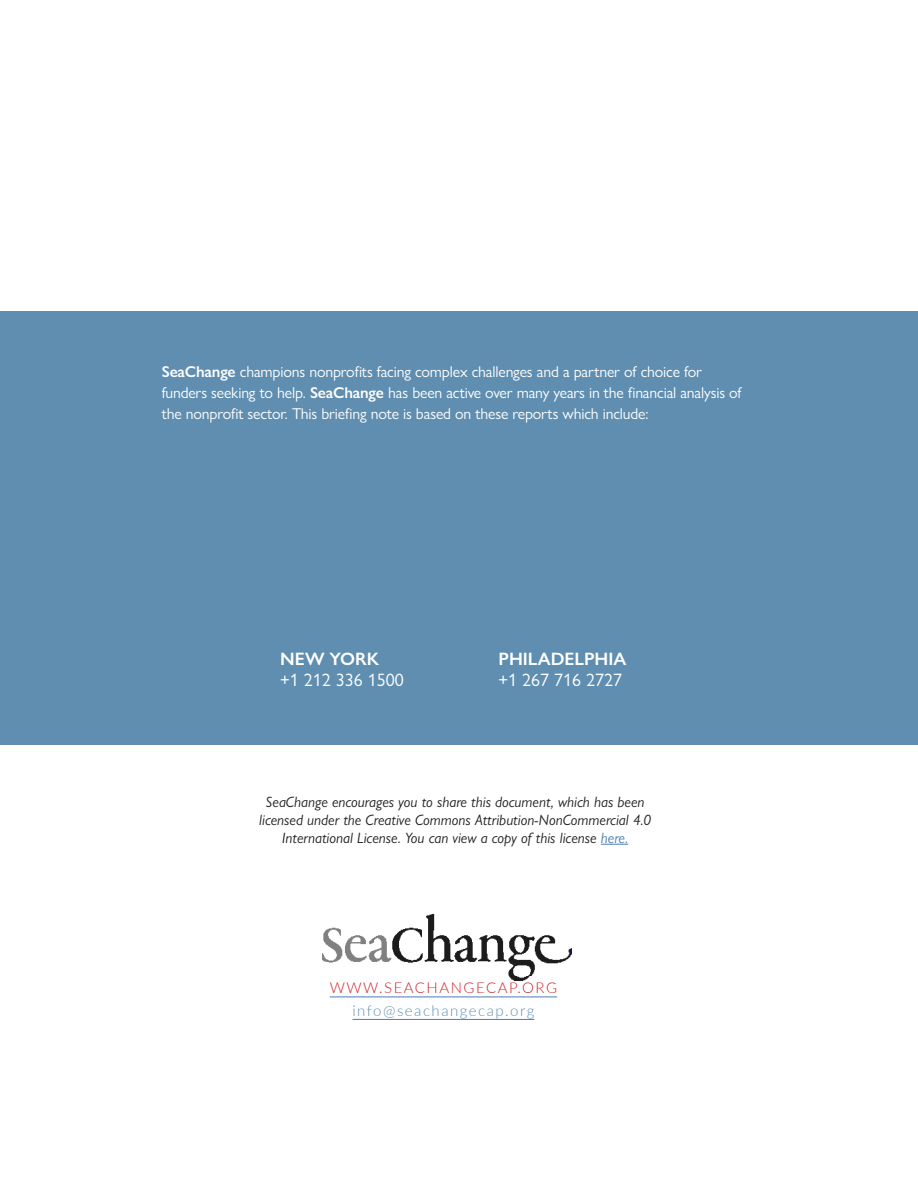
<style>
.page{position:relative;width:918px;height:1188px;background:#fff}
.page>*{position:absolute;margin:0;border:0;box-sizing:border-box;transform-origin:0 0}
.t1{font:18px "Gill Sans Nova";color:#fff}
.t2{font:600 18px "Gill Sans Nova";color:#fff}
.t3{font:15.75px/21px "Gill Sans Nova";letter-spacing:-.01em;color:#fff}
.t4{font:italic 15px/18px "Gill Sans Nova";color:#231f20;text-align:center}
.t5{font:300 15px "Lato";letter-spacing:.1em;color:#5f8eb0}
.t6{font:300 15px "Lato";letter-spacing:.1em;color:#d1232a}
.s1{font-weight:600}
.s2{color:#4a7eae}
</style>
<div class="page">
<div style="left:0;top:311px;width:918px;height:434px;background:#5f8eb0"></div>
<hr style="left:330px;top:997px;width:227px;height:1px;background:#4a7eae">
<hr style="left:352px;top:1019px;width:182px;height:1px;background:#4a7eae">
<svg style="left:322px;top:914px;width:247px;height:66px"></svg>
<svg style="left:601px;top:844px;width:27px;height:1px"></svg>
<p class="t3" style="left:162px;top:361px;width:581px"><span class="s1">SeaChange</span> champions nonprofits facing complex challenges and a partner of choice for funders seeking to help. <span class="s1">SeaChange</span> has been active over many years in the financial analysis of the nonprofit sector. This briefing note is based on these reports which include:</p>
<p class="t2" style="left:280px;top:647px;width:101px">NEW YORK</p>
<p class="t1" style="left:280px;top:669px;width:125px">+1 212 336 1500</p>
<p class="t2" style="left:499px;top:647px;width:129px">PHILADELPHIA</p>
<p class="t1" style="left:499px;top:669px;width:125px">+1 267 716 2727</p>
<p class="t4" style="left:259px;top:792px;width:394px">SeaChange encourages you to share this document, which has been licensed under the Creative Commons Attribution-NonCommercial 4.0<br>International License. You can view a copy of this license <span class="s2">here.</span></p>
<p class="t6" style="left:330px;top:977px;width:229px">WWW.SEACHANGECAP.ORG</p>
<p class="t5" style="left:352px;top:1000px;width:183px">info@seachangecap.org</p>
</div>
